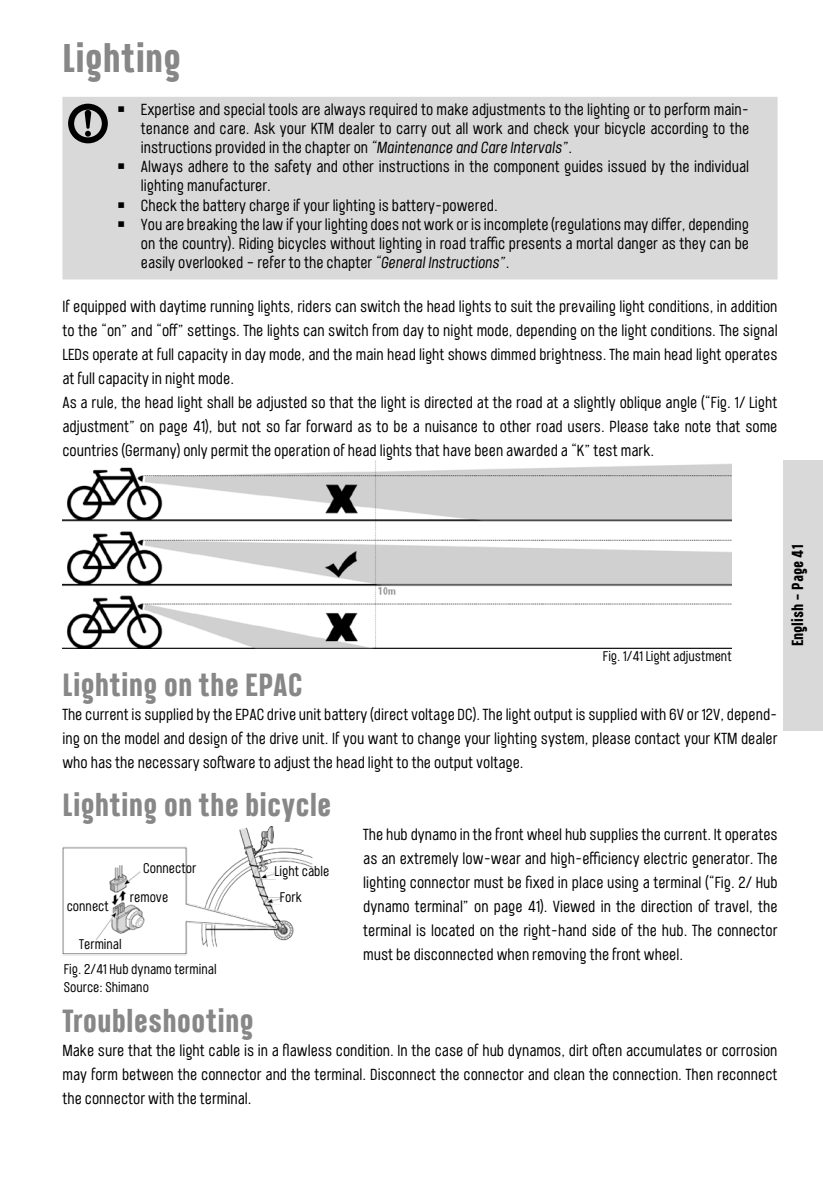
<style>
.page{position:relative;width:823px;height:1191px;background:#fff}
.page>*{position:absolute;margin:0;border:0;box-sizing:border-box;transform-origin:0 0}
.t1{font:700 40px "Port Condensed";color:#878787}
.t2{font:700 32px "Port Condensed";color:#878787}
.t3{font:16px/24px "Port Condensed";color:#000;text-align:justify}
.t4{font:700 16px "Port Condensed";color:#000}
.t5{font:14px/17.4px "Port Condensed";color:#000}
.s1{font-style:italic}
</style>
<div class="page">
<div style="left:782px;top:460px;width:40px;height:271px;background:#d9d9d9"></div>
<div style="left:62px;top:97px;width:715px;height:182px;background:#d9d9d9"></div>
<svg style="left:64px;top:101px;width:47px;height:46px;background:#8d8d8d"></svg>
<img style="left:62px;top:460px;width:669px;height:189px">
<img style="left:62px;top:826px;width:251px;height:130px">
<h1 class="t1" style="left:62px;top:32px;width:120px">Lighting</h1>
<p class="t3" style="left:118px;top:97px;width:632px">￭ Expertise and special tools are always required to make adjustments to the lighting or to perform main-</p>
<p class="t3" style="left:141px;top:116px;width:609px">tenance and care. Ask your KTM dealer to carry out all work and check your bicycle according to the</p>
<p class="t3" style="left:141px;top:135px;width:432px">instructions provided in the chapter on <span class="s1">“Maintenance and Care Intervals”</span>.</p>
<p class="t3" style="left:118px;top:154px;width:632px">￭ Always adhere to the safety and other instructions in the component guides issued by the individual</p>
<p class="t3" style="left:141px;top:173px;width:131px">lighting manufacturer.</p>
<p class="t3" style="left:118px;top:193px;width:381px">￭ Check the battery charge if your lighting is battery-powered.</p>
<p class="t3" style="left:118px;top:212px;width:632px">￭ You are breaking the law if your lighting does not work or is incomplete (regulations may differ, depending</p>
<p class="t3" style="left:141px;top:231px;width:609px">on the country). Riding bicycles without lighting in road traffic presents a mortal danger as they can be</p>
<p class="t3" style="left:141px;top:250px;width:370px">easily overlooked – refer to the chapter <span class="s1">“General Instructions”</span>.</p>
<p class="t3" style="left:62px;top:294px;width:716px;text-align:left">If equipped with daytime running lights, riders can switch the head lights to suit the prevailing light conditions, in addition to the “on” and “off” settings. The lights can switch from day to night mode, depending on the light conditions. The signal LEDs operate at full capacity in day mode, and the main head light shows dimmed brightness. The main head light operates at full capacity in night mode.<br>As a rule, the head light shall be adjusted so that the light is directed at the road at a slightly oblique angle (“Fig. 1/ Light adjustment” on page 41), but not so far forward as to be a nuisance to other road users. Please take note that some countries (Germany) only permit the operation of head lights that have been awarded a “K” test mark.</p>
<p class="t5" style="left:602px;top:647px;width:130px">Fig. 1/41 Light adjustment</p>
<h2 class="t2" style="left:62px;top:664px;width:242px">Lighting on the EPAC</h2>
<p class="t3" style="left:62px;top:702px;width:716px">The current is supplied by the EPAC drive unit battery (direct voltage DC). The light output is supplied with 6V or 12V, depend&shy;ing on the model and design of the drive unit. If you want to change your lighting system, please contact your KTM dealer who has the necessary software to adjust the head light to the output voltage.</p>
<h2 class="t2" style="left:62px;top:784px;width:270px">Lighting on the bicycle</h2>
<p class="t5" style="left:67px;top:897px;width:44px">connect</p>
<p class="t5" style="left:143px;top:859px;width:55px">Connector</p>
<p class="t5" style="left:130px;top:888px;width:40px">remove</p>
<p class="t5" style="left:79px;top:935px;width:44px">Terminal</p>
<p class="t5" style="left:64px;top:960px;width:154px">Fig. 2/41 Hub dynamo terminal<br>Source: Shimano</p>
<p class="t5" style="left:274px;top:862px;width:57px">Light cable</p>
<p class="t5" style="left:280px;top:888px;width:24px">Fork</p>
<p class="t3" style="left:363px;top:822px;width:415px">The hub dynamo in the front wheel hub supplies the current. It operates as an extremely low-wear and high-efficiency electric generator. The lighting connector must be fixed in place using a terminal (“Fig. 2/ Hub dynamo terminal” on page 41). Viewed in the direction of travel, the terminal is located on the right-hand side of the hub. The connector must be disconnected when removing the front wheel.</p>
<h2 class="t2" style="left:62px;top:1000px;width:193px">Troubleshooting</h2>
<p class="t3" style="left:62px;top:1038px;width:716px">Make sure that the light cable is in a flawless condition. In the case of hub dynamos, dirt often accumulates or corrosion may form between the connector and the terminal. Disconnect the connector and clean the connection. Then reconnect the connector with the terminal.</p>
<p class="t4" style="left:786px;top:646px;width:103px;rotate:-90deg">English – Page 41</p>
</div>
